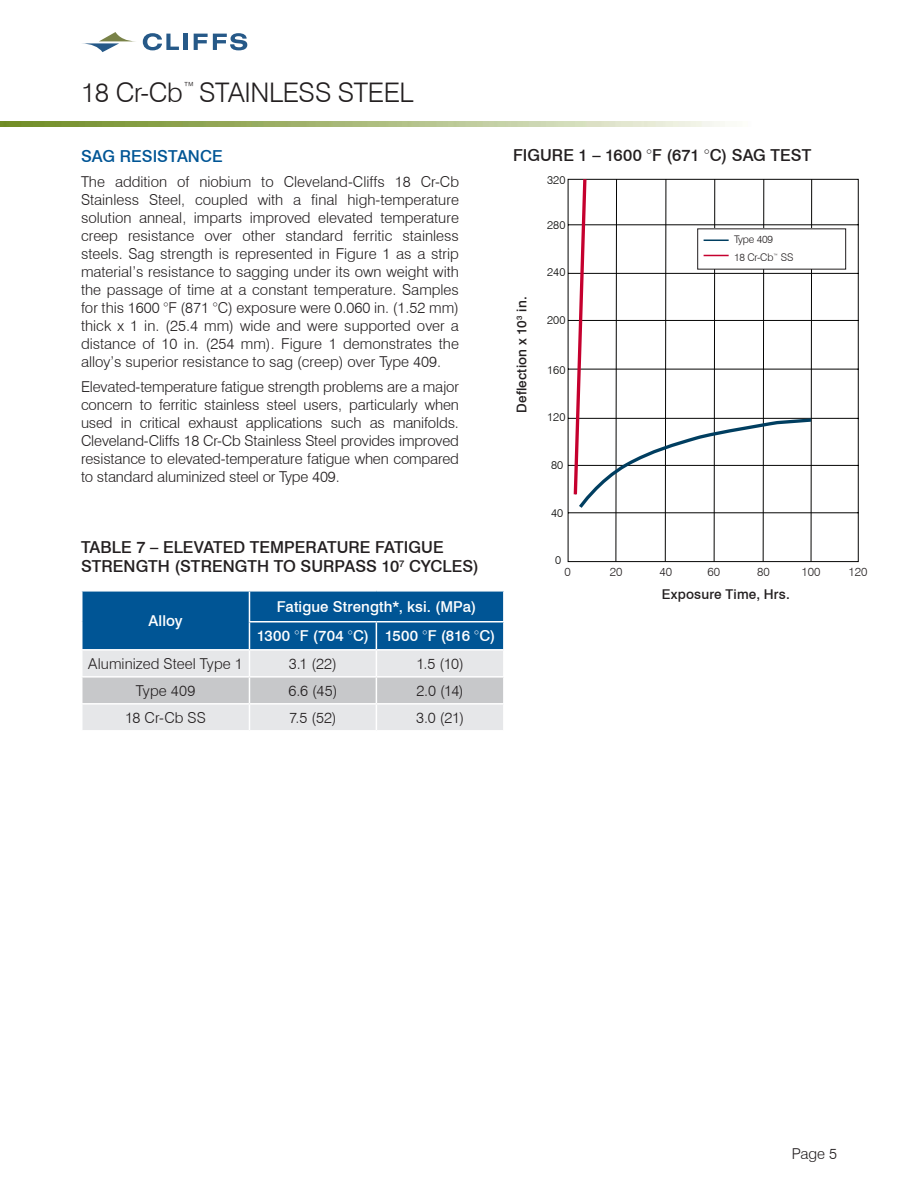
<style>
.page{position:relative;width:918px;height:1188px;background:#fff}
.page>*{position:absolute;margin:0;border:0;box-sizing:border-box;transform-origin:0 0}
.t1{font:300 27px "Swiss 721 BT";letter-spacing:-.015em;color:#231f20}
.t2{font:500 16.5px/19.5px "Swiss 721 BT";letter-spacing:.005em;color:#231f20}
.t3{font:500 16.5px "Swiss 721 BT";color:#005595}
.t4{font:300 15px/18px "Swiss 721 BT";color:#231f20;text-align:justify}
.t5{font:500 15px/29.5px "Swiss 721 BT";letter-spacing:.005em;color:#fff;text-align:center}
.t6{font:500 13.5px "Swiss 721 BT";letter-spacing:.01em;color:#231f20}
.t7{font:300 11.85px "Swiss 721 BT";color:#231f20}
.t8{font:300 11.4px "Swiss 721 BT";color:#050504}
.t9{font:300 10.5px/18px "Swiss 721 BT";letter-spacing:-.02em;color:#231f20}
.s1{font-weight:300}
</style>
<div class="page">
<img style="left:0;top:122px;width:725px;height:5px">
<svg style="left:143px;top:33px;width:36px;height:17px"></svg>
<hr style="left:184px;top:34px;width:4px;height:16px;background:#265988">
<svg style="left:194px;top:33px;width:53px;height:17px"></svg>
<svg style="left:82px;top:32px;width:54px;height:20px"></svg>
<svg style="left:81px;top:591px;width:423px;height:139px;background:#85a7c2"></svg>
<hr style="left:503px;top:705px;width:2px;height:25px;background:#fff">
<svg style="left:568px;top:179px;width:291px;height:383px"></svg>
<svg style="left:615px;top:510px;width:197px;height:52px"></svg>
<svg style="left:572px;top:178px;width:274px;height:332px"></svg>
<h1 class="t1" style="left:81px;top:76px;width:334px">18 Cr-Cb<sup>™</sup> STAINLESS STEEL</h1>
<p class="t3" style="left:81px;top:146px;width:143px">SAG RESISTANCE</p>
<p class="t2" style="left:513px;top:145px;width:300px">FIGURE 1 – 1600 <span class="s1">°</span>F (671 <span class="s1">°</span>C) SAG TEST</p>
<p class="t4" style="left:81px;top:172px;width:380px">The addition of niobium to Cleveland-Cliffs 18 Cr-Cb Stainless Steel, coupled with a final high-temperature solution anneal, imparts improved elevated temperature creep resistance over other standard ferritic stainless steels. Sag strength is represented in Figure 1 as a strip material’s resistance to sagging under its own weight with the passage of time at a constant temperature. Samples for this 1600 °F (871 °C) exposure were 0.060 in. (1.52 mm) thick x 1 in. (25.4 mm) wide and were supported over a distance of 10 in. (254 mm). Figure 1 demonstrates the alloy’s superior resistance to sag (creep) over Type 409.</p>
<p class="t4" style="left:81px;top:377px;width:379px">Elevated-temperature fatigue strength problems are a major concern to ferritic stainless steel users, particularly when used in critical exhaust applications such as manifolds.<br>Cleveland-Cliffs 18 Cr-Cb Stainless Steel provides improved resistance to elevated-temperature fatigue when compared to standard aluminized steel or Type 409.</p>
<p class="t2" style="left:81px;top:537px;width:399px">TABLE 7 – ELEVATED TEMPERATURE FATIGUE<br>STRENGTH (STRENGTH TO SURPASS 10<sup>7</sup> CYCLES)</p>
<p class="t5" style="left:149px;top:606px;width:36px">Alloy</p>
<p class="t5" style="left:257px;top:592px;width:240px">Fatigue Strength*, ksi. (MPa)<br>1300 <span class="s1">°</span>F (704 <span class="s1">°</span>C) 1500 <span class="s1">°</span>F (816 <span class="s1">°</span>C)</p>
<p class="t4" style="left:88px;top:655px;width:156px">Aluminized Steel Type 1</p>
<p class="t4" style="left:289px;top:655px;width:49px">3.1 (22)</p>
<p class="t4" style="left:416px;top:655px;width:49px">1.5 (10)</p>
<p class="t4" style="left:136px;top:682px;width:61px">Type 409</p>
<p class="t4" style="left:288px;top:682px;width:51px">6.6 (45)</p>
<p class="t4" style="left:417px;top:682px;width:49px">2.0 (14)</p>
<p class="t4" style="left:125px;top:709px;width:82px">18 Cr-Cb SS</p>
<p class="t4" style="left:289px;top:709px;width:49px">7.5 (52)</p>
<p class="t4" style="left:416px;top:709px;width:50px">3.0 (21)</p>
<p class="t6" style="left:513px;top:413px;width:118px;rotate:-90deg">Deflection x 10<sup>3</sup> in.</p>
<p class="t8" style="left:547px;top:173px;width:20px">320</p>
<p class="t8" style="left:547px;top:218px;width:20px">280</p>
<p class="t8" style="left:547px;top:265px;width:20px">240</p>
<p class="t8" style="left:547px;top:314px;width:20px">200</p>
<p class="t8" style="left:547px;top:363px;width:20px">160</p>
<p class="t8" style="left:547px;top:410px;width:20px">120</p>
<p class="t8" style="left:551px;top:458px;width:14px">80</p>
<p class="t8" style="left:551px;top:506px;width:14px">40</p>
<p class="t8" style="left:555px;top:553px;width:8px">0</p>
<p class="t9" style="left:734px;top:231px;width:61px">Type 409<br>18 Cr-Cb<sup>™</sup> SS</p>
<p class="t7" style="left:564px;top:564px;width:8px">0</p>
<p class="t7" style="left:610px;top:564px;width:14px">20</p>
<p class="t7" style="left:659px;top:564px;width:14px">40</p>
<p class="t7" style="left:708px;top:564px;width:14px">60</p>
<p class="t7" style="left:757px;top:564px;width:14px">80</p>
<p class="t7" style="left:801px;top:564px;width:21px">100</p>
<p class="t7" style="left:848px;top:564px;width:21px">120</p>
<p class="t6" style="left:662px;top:586px;width:130px">Exposure Time, Hrs.</p>
<p class="t4" style="left:792px;top:1144px;width:47px">Page 5</p>
</div>
